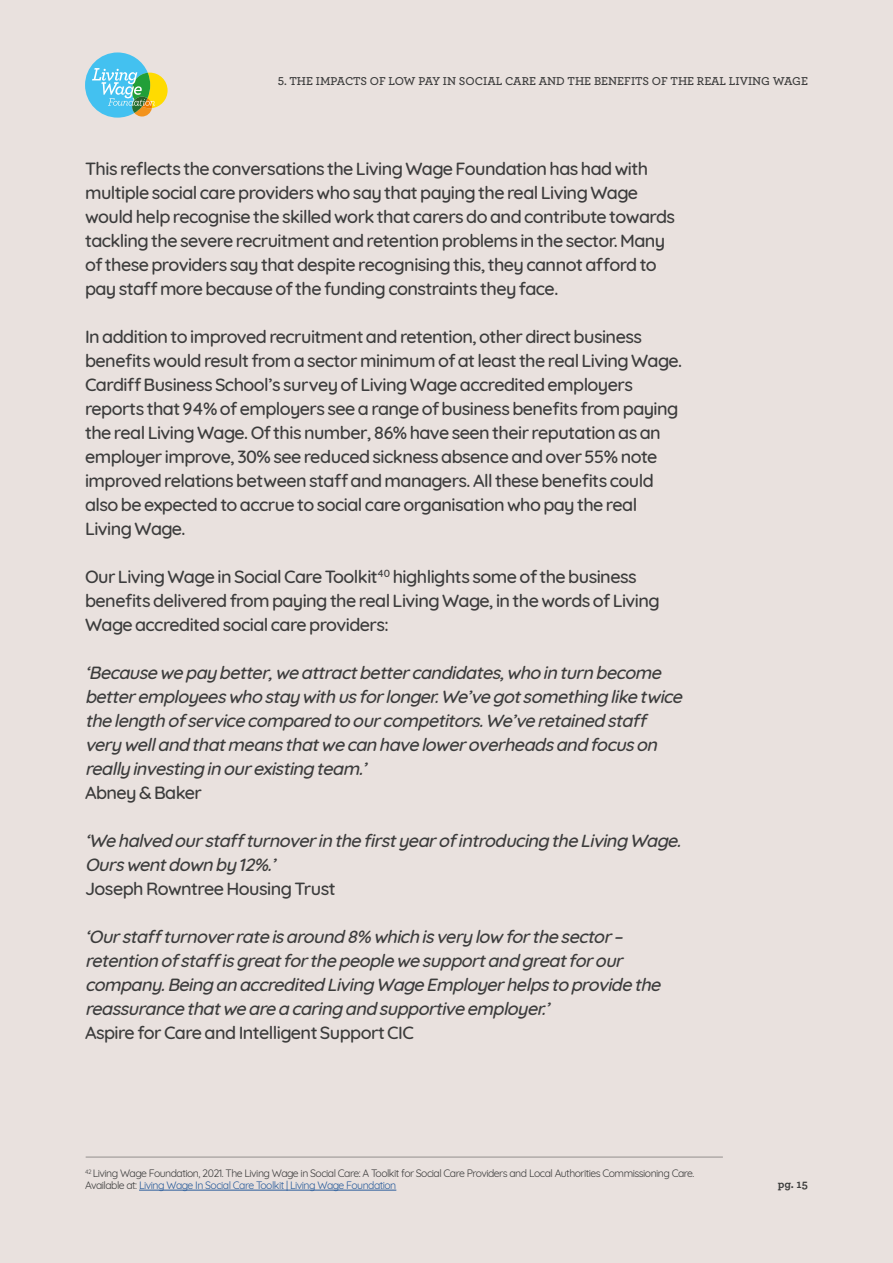
<style>
.page{position:relative;width:893px;height:1263px;background:#e9e1de}
.page>*{position:absolute;margin:0;border:0;box-sizing:border-box;transform-origin:0 0}
.t1{font:500 18px/24px "Quicksand";letter-spacing:-.03em;color:#3c3c3c}
.t2{font:italic 500 18px/24px "Quicksand";color:#3c3c3c}
.t3{font:600 12px "Archer";color:#3c3c3c}
.t4{font:700 12px "Archer";color:#3c3c3c}
.t5{font:10.5px/12px "Quicksand";letter-spacing:-.05em;color:#3c3c3c}
.s1{color:#275b9b}
</style>
<div class="page">
<svg style="left:85px;top:52px;width:83px;height:66px"></svg>
<hr style="left:139px;top:1190px;width:257px;height:1px;background:#275b9b">
<hr style="left:86px;top:1157px;width:637px;height:1px;background:#3c3c3c">
<p class="t3" style="left:278px;top:72px;width:532px">5. THE IMPACTS OF LOW PAY IN SOCIAL CARE AND THE BENEFITS OF THE REAL LIVING WAGE</p>
<p class="t1" style="left:85px;top:155px;width:592px">This reflects the conversations the Living Wage Foundation has had with multiple social care providers who say that paying the real Living Wage would help recognise the skilled work that carers do and contribute towards tackling the severe recruitment and retention problems in the sector. Many of these providers say that despite recognising this, they cannot afford to pay staff more because of the funding constraints they face.</p>
<p class="t1" style="left:85px;top:323px;width:599px">In addition to improved recruitment and retention, other direct business benefits would result from a sector minimum of at least the real Living Wage.<br>Cardiff Business School’s survey of Living Wage accredited employers reports that 94% of employers see a range of business benefits from paying the real Living Wage. Of this number, 86% have seen their reputation as an employer improve, 30% see reduced sickness absence and over 55% note improved relations between staff and managers. All these benefits could also be expected to accrue to social care organisation who pay the real Living Wage.</p>
<p class="t1" style="left:85px;top:562px;width:576px">Our Living Wage in Social Care Toolkit<sup>40</sup> highlights some of the business benefits delivered from paying the real Living Wage, in the words of Living<br>Wage accredited social care providers:</p>
<p class="t2" style="left:85px;top:659px;width:604px">‘Becausewepaybetter,weattractbettercandidates,whointurnbecome betteremployeeswhostaywithusforlonger.We’vegotsomethingliketwice thelengthofservicecomparedtoourcompetitors.We’veretainedstaff verywellandthatmeansthatwecanhaveloweroverheadsandfocuson reallyinvestinginourexistingteam.’</p>
<p class="t1" style="left:85px;top:779px;width:118px">Abney &amp; Baker</p>
<p class="t2" style="left:85px;top:827px;width:603px">‘Wehalvedourstaff turnoverinthefirstyearofintroducingtheLivingWage.<br>Ourswentdownby12%.’</p>
<p class="t1" style="left:85px;top:875px;width:252px">Joseph Rowntree Housing Trust</p>
<p class="t2" style="left:85px;top:923px;width:582px">‘Ourstaff turnoverrateisaround8% whichisverylow forthesector– retentionofstaff isgreatforthepeoplewesupportandgreatforour company.BeinganaccreditedLivingWageEmployerhelpstoprovidethe reassurancethatweareacaringandsupportiveemployer.’</p>
<p class="t1" style="left:85px;top:1019px;width:330px">Aspire for Care and Intelligent Support CIC</p>
<p class="t5" style="left:85px;top:1166px;width:611px"><sup>42</sup> Living Wage Foundation, 2021. The Living Wage in Social Care: A Toolkit for Social Care Providers and Local Authorities Commissioning Care.<br>Available at: <span class="s1">Living Wage In Social Care Toolkit | Living Wage Foundation</span></p>
<p class="t4" style="left:778px;top:1174px;width:32px">pg. 15</p>
</div>
